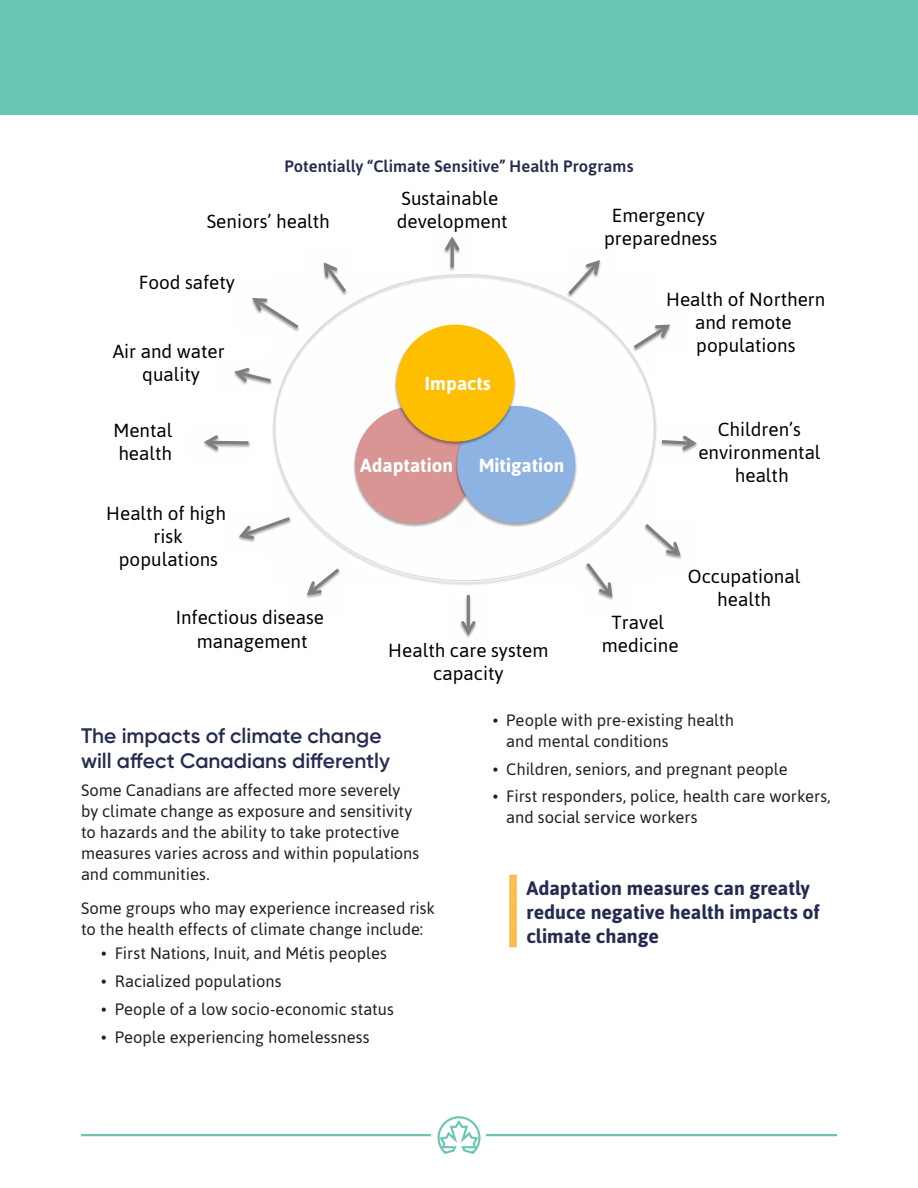
<style>
.page{position:relative;width:918px;height:1188px;background:#fff}
.page>*{position:absolute;margin:0;border:0;box-sizing:border-box;transform-origin:0 0}
.t1{font:600 21px/25.2px "Gilroy";color:#252c50}
.Key_Message{font:700 19.5px/24px "Asap";color:#252c50}
.t2{font:18.9px/23.1px "Asap";color:#000;text-align:center}
.t3{font:700 18.9px "Asap";color:#fff}
.Body{font:16.5px/21px "Asap";color:#231f20}
.Body_B4_Bullet{font:16.5px/21px "Asap";color:#231f20}
.H1_Figure{font:500 16.5px "Asap";color:#252c50}
</style>
<div class="page">
<div style="left:0;top:0;width:918px;height:114px;background:#6ac6b4"></div>
<hr style="left:81px;top:1134px;width:756px;height:2px;background:#6ac6b4">
<div style="left:432px;top:1116px;width:54px;height:38px;background:#fff"></div>
<svg style="left:437px;top:1116px;width:44px;height:38px"></svg>
<svg style="left:659px;top:325px;width:11px;height:15px"></svg>
<svg style="left:585px;top:260px;width:15px;height:12px"></svg>
<img style="left:272px;top:272px;width:387px;height:313px">
<img style="left:660px;top:435px;width:38px;height:18px">
<svg style="left:662px;top:436px;width:35px;height:14px"></svg>
<img style="left:444px;top:248px;width:11px;height:23px">
<svg style="left:445px;top:236px;width:15px;height:31px"></svg>
<img style="left:306px;top:262px;width:44px;height:35px">
<svg style="left:324px;top:262px;width:22px;height:30px"></svg>
<img style="left:251px;top:282px;width:51px;height:51px">
<svg style="left:252px;top:298px;width:46px;height:30px"></svg>
<img style="left:241px;top:356px;width:33px;height:35px">
<svg style="left:234px;top:368px;width:37px;height:14px"></svg>
<img style="left:211px;top:442px;width:40px;height:11px">
<svg style="left:204px;top:435px;width:45px;height:15px"></svg>
<img style="left:239px;top:515px;width:54px;height:41px">
<svg style="left:239px;top:517px;width:51px;height:22px"></svg>
<img style="left:289px;top:567px;width:54px;height:31px">
<svg style="left:307px;top:569px;width:32px;height:26px"></svg>
<img style="left:460px;top:623px;width:17px;height:15px">
<svg style="left:461px;top:595px;width:15px;height:40px"></svg>
<img style="left:583px;top:561px;width:47px;height:39px">
<svg style="left:586px;top:563px;width:26px;height:34px"></svg>
<img style="left:642px;top:522px;width:40px;height:53px">
<svg style="left:645px;top:524px;width:36px;height:32px"></svg>
<div style="left:509px;top:875px;width:8px;height:72px;background:#fabf4a"></div>
<p class="H1_Figure" style="left:285px;top:155px;width:350px">Potentially “Climate Sensitive” Health Programs</p>
<p class="t2" style="left:207px;top:209px;width:125px">Seniors’ health</p>
<p class="t2" style="left:397px;top:186px;width:112px;text-align:left">Sustainable development</p>
<p class="t2" style="left:604px;top:203px;width:115px">Emergency preparedness</p>
<p class="t2" style="left:139px;top:270px;width:98px">Food safety</p>
<p class="t2" style="left:113px;top:339px;width:114px">Air and water quality</p>
<p class="t2" style="left:114px;top:418px;width:60px;text-align:left">Mental health</p>
<p class="t2" style="left:106px;top:501px;width:121px">Health of high risk populations</p>
<p class="t2" style="left:176px;top:606px;width:150px">Infectious disease management</p>
<p class="t3" style="left:425px;top:371px;width:67px">Impacts</p>
<p class="t3" style="left:360px;top:453px;width:94px">Adaptation</p>
<p class="t3" style="left:479px;top:453px;width:87px">Mitigation</p>
<p class="t2" style="left:388px;top:638px;width:162px">Health care system capacity</p>
<p class="t2" style="left:666px;top:287px;width:161px">Health of Northern and remote populations</p>
<p class="t2" style="left:698px;top:417px;width:124px">Children’s environmental health</p>
<p class="t2" style="left:602px;top:610px;width:78px">Travel medicine</p>
<p class="t2" style="left:688px;top:565px;width:114px">Occupational health</p>
<h3 class="t1" style="left:81px;top:723px;width:311px">The impacts of climate change will affect Canadians differently</h3>
<p class="Body" style="left:81px;top:779px;width:340px">Some Canadians are affected more severely by climate change as exposure and sensitivity to hazards and the ability to take protective measures varies across and within populations and communities.</p>
<p class="Body_B4_Bullet" style="left:81px;top:897px;width:356px">Some groups who may experience increased risk to the health effects of climate change include:</p>
<p class="Body" style="left:101px;top:942px;width:287px">• First Nations, Inuit, and Métis peoples</p>
<p class="Body" style="left:101px;top:970px;width:182px">• Racialized populations</p>
<p class="Body" style="left:101px;top:998px;width:294px">• People of a low socio-economic status</p>
<p class="Body" style="left:101px;top:1026px;width:270px">• People experiencing homelessness</p>
<p class="Body" style="left:506px;top:709px;width:229px;text-indent:-14px">• People with pre-existing health and mental conditions</p>
<p class="Body" style="left:493px;top:758px;width:296px">• Children, seniors, and pregnant people</p>
<p class="Body" style="left:506px;top:785px;width:326px;text-indent:-14px">• First responders, police, health care workers, and social service workers</p>
<p class="Key_Message" style="left:526px;top:875px;width:295px">Adaptation measures can greatly reduce negative health impacts of climate change</p>
</div>
